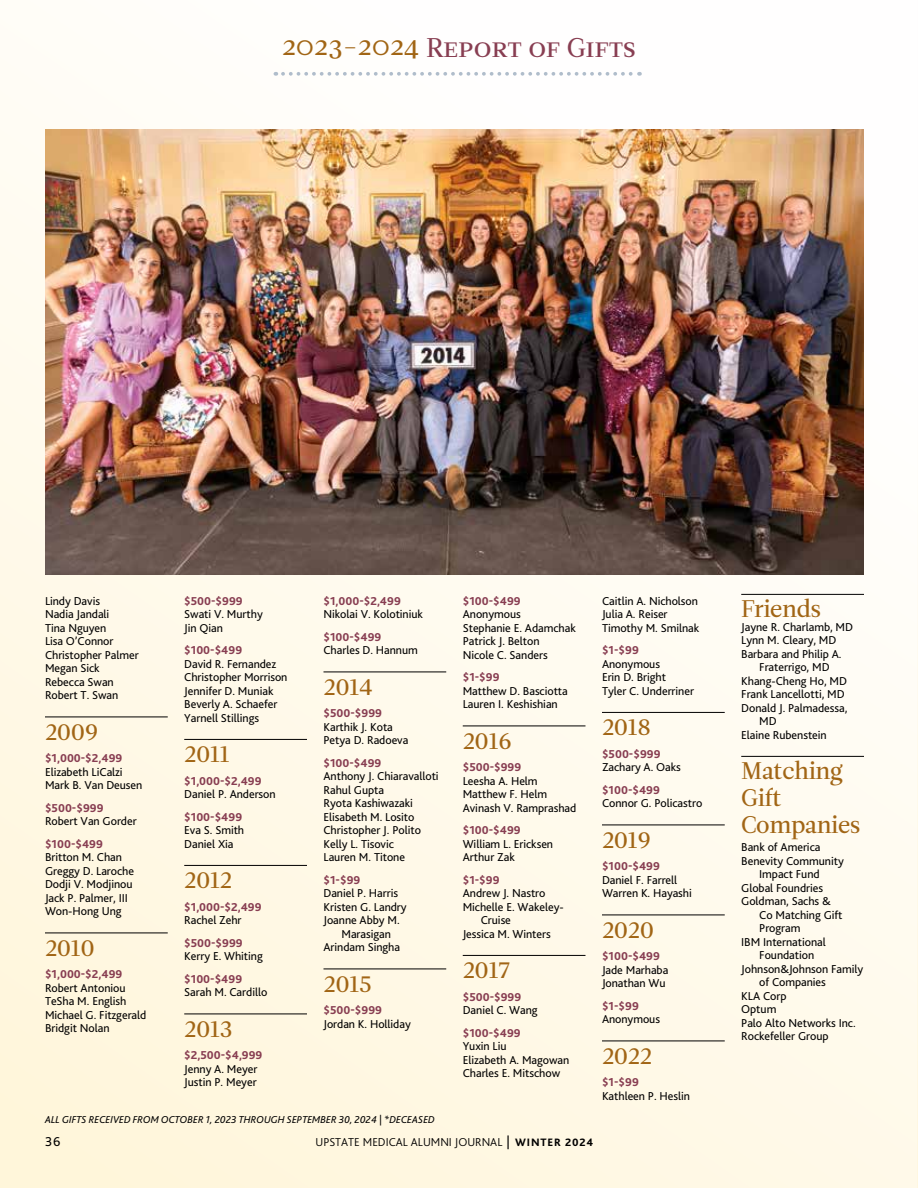
<style>
.page{position:relative;width:918px;height:1188px;background:#fff}
.page>*{position:absolute;margin:0;border:0;box-sizing:border-box;transform-origin:0 0}
.t1{font:27px "Leitura Roman 2";letter-spacing:-.01em;color:#883e52}
.t2{font:24px/27px "Leitura Roman 2";letter-spacing:-.015em;color:#a16515}
.t3{font:13.5px "Bliss 2";color:#000}
.t4{font:12px/13.5px "Bliss 2";letter-spacing:-.005em;color:#000}
.t5{font:800 12px "Bliss 2";color:#883e52}
.t6{font:300 12px "Bliss 2";color:#000}
.t7{font:italic 10.5px "Bliss 2";color:#000}
.s1{color:#a16515}
.s2{font-weight:400;font-size:13.5px}
.s3{font-weight:800;font-size:11.25px}
</style>
<div class="page">
<div style="left:0;top:0;width:918px;height:1188px;background:linear-gradient(to bottom,#fffefe,#fef7e0)"></div>
<svg style="left:283px;top:72px;width:357px;height:4px"></svg>
<hr style="left:45px;top:717px;width:123px;height:1px;background:#000">
<hr style="left:45px;top:933px;width:123px;height:1px;background:#000">
<hr style="left:184px;top:739px;width:123px;height:1px;background:#000">
<hr style="left:184px;top:865px;width:123px;height:1px;background:#000">
<hr style="left:184px;top:1014px;width:123px;height:1px;background:#000">
<hr style="left:324px;top:672px;width:122px;height:1px;background:#000">
<hr style="left:324px;top:969px;width:122px;height:1px;background:#000">
<hr style="left:463px;top:726px;width:122px;height:1px;background:#000">
<hr style="left:463px;top:955px;width:122px;height:1px;background:#000">
<hr style="left:602px;top:712px;width:123px;height:1px;background:#000">
<hr style="left:602px;top:825px;width:123px;height:1px;background:#000">
<hr style="left:602px;top:915px;width:123px;height:1px;background:#000">
<hr style="left:602px;top:1041px;width:123px;height:1px;background:#000">
<hr style="left:741px;top:594px;width:123px;height:1px;background:#000">
<hr style="left:741px;top:756px;width:123px;height:1px;background:#000">
<img style="left:45px;top:130px;width:819px;height:444px">
<h1 class="t1" style="left:282px;top:32px;width:355px"><span class="s1">2023-2024</span> Report of Gifts</h1>
<p class="t4" style="left:45px;top:594px;width:95px">Lindy Davis<br>Nadia Jandali<br>Tina Nguyen<br>Lisa O’Connor<br>Christopher Palmer<br>Megan Sick<br>Rebecca Swan<br>Robert T. Swan</p>
<h2 class="t2" style="left:45px;top:718px;width:55px">2009</h2>
<p class="t5" style="left:45px;top:751px;width:79px">$1,000-$2,499</p>
<p class="t4" style="left:45px;top:765px;width:99px">Elizabeth LiCalzi<br>Mark B. Van Deusen</p>
<p class="t5" style="left:45px;top:800px;width:60px">$500-$999</p>
<p class="t4" style="left:45px;top:814px;width:93px">Robert Van Gorder</p>
<p class="t5" style="left:45px;top:836px;width:59px">$100-$499</p>
<p class="t4" style="left:45px;top:850px;width:91px">Britton M. Chan<br>Greggy D. Laroche<br>Dodji V. Modjinou<br>Jack P. Palmer, III<br>Won-Hong Ung</p>
<h2 class="t2" style="left:45px;top:934px;width:52px">2010</h2>
<p class="t5" style="left:45px;top:967px;width:79px">$1,000-$2,499</p>
<p class="t4" style="left:45px;top:981px;width:103px">Robert Antoniou<br>TeSha M. English<br>Michael G. Fitzgerald<br>Bridgit Nolan</p>
<p class="t5" style="left:184px;top:593px;width:60px">$500-$999</p>
<p class="t4" style="left:184px;top:607px;width:80px">Swati V. Murthy<br>Jin Qian</p>
<p class="t5" style="left:184px;top:643px;width:59px">$100-$499</p>
<p class="t4" style="left:184px;top:657px;width:105px">David R. Fernandez<br>Christopher Morrison<br>Jennifer D. Muniak<br>Beverly A. Schaefer<br>Yarnell Stillings</p>
<h2 class="t2" style="left:184px;top:741px;width:47px">2011</h2>
<p class="t5" style="left:184px;top:773px;width:79px">$1,000-$2,499</p>
<p class="t4" style="left:184px;top:787px;width:93px">Daniel P. Anderson</p>
<p class="t5" style="left:184px;top:809px;width:59px">$100-$499</p>
<p class="t4" style="left:184px;top:823px;width:61px">Eva S. Smith<br>Daniel Xia</p>
<h2 class="t2" style="left:184px;top:867px;width:49px">2012</h2>
<p class="t5" style="left:184px;top:899px;width:79px">$1,000-$2,499</p>
<p class="t4" style="left:184px;top:913px;width:59px">Rachel Zehr</p>
<p class="t5" style="left:184px;top:935px;width:60px">$500-$999</p>
<p class="t4" style="left:184px;top:949px;width:80px">Kerry E. Whiting</p>
<p class="t5" style="left:184px;top:971px;width:59px">$100-$499</p>
<p class="t4" style="left:184px;top:985px;width:85px">Sarah M. Cardillo</p>
<h2 class="t2" style="left:184px;top:1015px;width:50px">2013</h2>
<p class="t5" style="left:184px;top:1048px;width:80px">$2,500-$4,999</p>
<p class="t4" style="left:184px;top:1062px;width:75px">Jenny A. Meyer<br>Justin P. Meyer</p>
<p class="t5" style="left:324px;top:593px;width:79px">$1,000-$2,499</p>
<p class="t4" style="left:324px;top:607px;width:101px">Nikolai V. Kolotiniuk</p>
<p class="t5" style="left:324px;top:629px;width:59px">$100-$499</p>
<p class="t4" style="left:324px;top:643px;width:96px">Charles D. Hannum</p>
<h2 class="t2" style="left:324px;top:673px;width:51px">2014</h2>
<p class="t5" style="left:324px;top:706px;width:60px">$500-$999</p>
<p class="t4" style="left:324px;top:720px;width:86px">Karthik J. Kota<br>Petya D. Radoeva</p>
<p class="t5" style="left:324px;top:755px;width:59px">$100-$499</p>
<p class="t4" style="left:324px;top:769px;width:117px">Anthony J. Chiaravalloti<br>Rahul Gupta<br>Ryota Kashiwazaki<br>Elisabeth M. Losito<br>Christopher J. Polito<br>Kelly L. Tisovic<br>Lauren M. Titone</p>
<p class="t5" style="left:324px;top:872px;width:38px">$1-$99</p>
<p class="t4" style="left:324px;top:886px;width:76px">Daniel P. Harris</p>
<p class="t4" style="left:324px;top:900px;width:85px">Kristen G. Landry</p>
<p class="t4" style="left:324px;top:913px;width:78px">Joanne Abby M.</p>
<p class="t4" style="left:342px;top:927px;width:51px">Marasigan</p>
<p class="t4" style="left:324px;top:940px;width:78px">Arindam Singha</p>
<h2 class="t2" style="left:324px;top:970px;width:50px">2015</h2>
<p class="t5" style="left:324px;top:1003px;width:60px">$500-$999</p>
<p class="t4" style="left:324px;top:1017px;width:89px">Jordan K. Holliday</p>
<p class="t7" style="left:45px;top:1113px;width:392px">ALL GIFTS RECEIVED FROM OCTOBER 1, 2023 THROUGH SEPTEMBER 30, 2024 | *DECEASED</p>
<p class="t5" style="left:463px;top:593px;width:59px">$100-$499</p>
<p class="t4" style="left:463px;top:607px;width:115px">Anonymous<br>Stephanie E. Adamchak<br>Patrick J. Belton<br>Nicole C. Sanders</p>
<p class="t5" style="left:463px;top:670px;width:38px">$1-$99</p>
<p class="t4" style="left:463px;top:684px;width:107px">Matthew D. Basciotta<br>Lauren I. Keshishian</p>
<h2 class="t2" style="left:463px;top:727px;width:51px">2016</h2>
<p class="t5" style="left:463px;top:760px;width:60px">$500-$999</p>
<p class="t4" style="left:463px;top:774px;width:115px">Leesha A. Helm<br>Matthew F. Helm<br>Avinash V. Ramprashad</p>
<p class="t5" style="left:463px;top:823px;width:59px">$100-$499</p>
<p class="t4" style="left:463px;top:837px;width:92px">William L. Ericksen<br>Arthur Zak</p>
<p class="t5" style="left:463px;top:872px;width:38px">$1-$99</p>
<p class="t4" style="left:463px;top:886px;width:84px">Andrew J. Nastro</p>
<p class="t4" style="left:463px;top:900px;width:103px">Michelle E. Wakeley-</p>
<p class="t4" style="left:481px;top:913px;width:32px">Cruise</p>
<p class="t4" style="left:463px;top:927px;width:90px">Jessica M. Winters</p>
<h2 class="t2" style="left:463px;top:957px;width:49px">2017</h2>
<p class="t5" style="left:463px;top:989px;width:60px">$500-$999</p>
<p class="t4" style="left:463px;top:1003px;width:76px">Daniel C. Wang</p>
<p class="t5" style="left:463px;top:1025px;width:59px">$100-$499</p>
<p class="t4" style="left:463px;top:1039px;width:108px">Yuxin Liu<br>Elizabeth A. Magowan<br>Charles E. Mitschow</p>
<p class="t3" style="left:45px;top:1133px;width:17px">36</p>
<p class="t6" style="left:316px;top:1135px;width:279px">UPSTATE MEDICAL ALUMNI JOURNAL <span class="s2">|</span> <span class="s3">WINTER 2024</span></p>
<p class="t4" style="left:602px;top:594px;width:99px">Caitlin A. Nicholson<br>Julia A. Reiser<br>Timothy M. Smilnak</p>
<p class="t5" style="left:602px;top:643px;width:38px">$1-$99</p>
<p class="t4" style="left:602px;top:657px;width:94px">Anonymous<br>Erin D. Bright<br>Tyler C. Underriner</p>
<h2 class="t2" style="left:602px;top:714px;width:51px">2018</h2>
<p class="t5" style="left:602px;top:746px;width:60px">$500-$999</p>
<p class="t4" style="left:602px;top:760px;width:81px">Zachary A. Oaks</p>
<p class="t5" style="left:602px;top:782px;width:59px">$100-$499</p>
<p class="t4" style="left:602px;top:796px;width:102px">Connor G. Policastro</p>
<h2 class="t2" style="left:602px;top:826px;width:51px">2019</h2>
<p class="t5" style="left:602px;top:859px;width:59px">$100-$499</p>
<p class="t4" style="left:602px;top:873px;width:91px">Daniel F. Farrell<br>Warren K. Hayashi</p>
<h2 class="t2" style="left:602px;top:916px;width:54px">2020</h2>
<p class="t5" style="left:602px;top:949px;width:59px">$100-$499</p>
<p class="t4" style="left:602px;top:963px;width:68px">Jade Marhaba<br>Jonathan Wu</p>
<p class="t5" style="left:602px;top:998px;width:38px">$1-$99</p>
<p class="t4" style="left:602px;top:1012px;width:60px">Anonymous</p>
<h2 class="t2" style="left:602px;top:1042px;width:52px">2022</h2>
<p class="t5" style="left:602px;top:1075px;width:38px">$1-$99</p>
<p class="t4" style="left:602px;top:1089px;width:89px">Kathleen P. Heslin</p>
<h2 class="t2" style="left:741px;top:596px;width:81px">Friends</h2>
<p class="t4" style="left:741px;top:620px;width:113px">Jayne R. Charlamb, MD</p>
<p class="t4" style="left:741px;top:633px;width:97px">Lynn M. Cleary, MD</p>
<p class="t4" style="left:741px;top:647px;width:102px">Barbara and Philip A.</p>
<p class="t4" style="left:759px;top:660px;width:72px">Fraterrigo, MD</p>
<p class="t4" style="left:741px;top:674px;width:107px">Khang-Cheng Ho, MD</p>
<p class="t4" style="left:741px;top:687px;width:105px">Frank Lancellotti, MD</p>
<p class="t4" style="left:741px;top:701px;width:108px">Donald J. Palmadessa,</p>
<p class="t4" style="left:759px;top:714px;width:19px">MD</p>
<p class="t4" style="left:741px;top:728px;width:87px">Elaine Rubenstein</p>
<h2 class="t2" style="left:741px;top:758px;width:121px">Matching<br>Gift<br>Companies</h2>
<p class="t4" style="left:741px;top:840px;width:81px">Bank of America</p>
<p class="t4" style="left:741px;top:854px;width:104px">Benevity Community</p>
<p class="t4" style="left:759px;top:867px;width:62px">Impact Fund</p>
<p class="t4" style="left:741px;top:881px;width:83px">Global Foundries</p>
<p class="t4" style="left:741px;top:894px;width:91px">Goldman, Sachs &amp;</p>
<p class="t4" style="left:759px;top:908px;width:85px">Co Matching Gift</p>
<p class="t4" style="left:759px;top:921px;width:43px">Program</p>
<p class="t4" style="left:741px;top:935px;width:86px">IBM International</p>
<p class="t4" style="left:759px;top:948px;width:57px">Foundation</p>
<p class="t4" style="left:741px;top:962px;width:124px">Johnson&amp;Johnson Family</p>
<p class="t4" style="left:759px;top:975px;width:68px">of Companies</p>
<p class="t4" style="left:741px;top:989px;width:47px">KLA Corp</p>
<p class="t4" style="left:741px;top:1002px;width:37px">Optum</p>
<p class="t4" style="left:741px;top:1016px;width:116px">Palo Alto Networks Inc.</p>
<p class="t4" style="left:741px;top:1029px;width:89px">Rockefeller Group</p>
</div>
